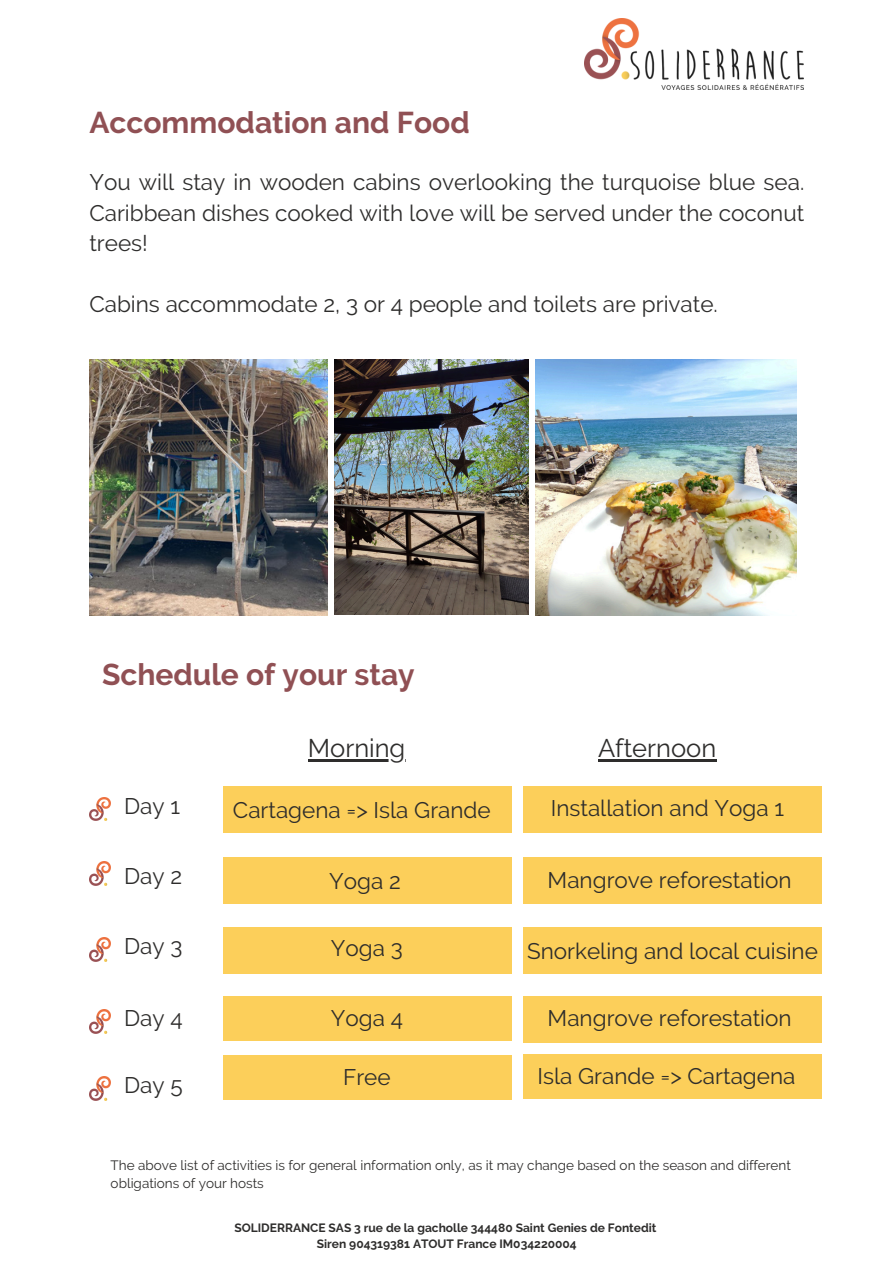
<style>
.page{position:relative;width:894px;height:1264px;background:#fff}
.page>*{position:absolute;margin:0;border:0;box-sizing:border-box;transform-origin:0 0}
.t1{font:700 30px "Raleway";color:#905054}
.t2{font:25.5px "Raleway";color:#2e2d2c}
.t3{font:22.5px/30.3px "Raleway";color:#2e2d2c;text-align:justify}
.t4{font:13.5px/18px "Raleway";color:#2e2d2c}
.t5{font:700 12px "Raleway";color:#2e2d2c}
</style>
<div class="page">
<img style="left:584px;top:19px;width:219px;height:71px">
<div style="left:224px;top:786px;width:288px;height:47px;background:#fccf5a"></div>
<div style="left:224px;top:857px;width:288px;height:47px;background:#fccf5a"></div>
<div style="left:523px;top:786px;width:298px;height:47px;background:#fccf5a"></div>
<div style="left:523px;top:857px;width:298px;height:47px;background:#fccf5a"></div>
<div style="left:523px;top:927px;width:298px;height:46px;background:#fccf5a"></div>
<div style="left:224px;top:927px;width:288px;height:46px;background:#fccf5a"></div>
<div style="left:224px;top:995px;width:288px;height:45px;background:#fccf5a"></div>
<div style="left:523px;top:995px;width:298px;height:47px;background:#fccf5a"></div>
<img style="left:89px;top:1076px;width:22px;height:24px">
<div style="left:523px;top:1054px;width:298px;height:45px;background:#fccf5a"></div>
<div style="left:224px;top:1055px;width:288px;height:44px;background:#fccf5a"></div>
<img style="left:89px;top:359px;width:239px;height:256px">
<img style="left:334px;top:359px;width:194px;height:256px">
<img style="left:535px;top:359px;width:261px;height:256px">
<img style="left:89px;top:797px;width:22px;height:24px">
<img style="left:89px;top:861px;width:22px;height:24px">
<img style="left:89px;top:937px;width:22px;height:24px">
<img style="left:89px;top:1009px;width:22px;height:24px">
<hr style="left:308px;top:759px;width:97px;height:2px;background:#2e2d2c">
<hr style="left:598px;top:759px;width:118px;height:2px;background:#2e2d2c">
<p class="t1" style="left:89px;top:104px;width:382px">Accommodation and Food</p>
<p class="t3" style="left:89px;top:167px;width:716px">You will stay in wooden cabins overlooking the turquoise blue sea.<br>Caribbean dishes cooked with love will be served under the coconut trees!</p>
<h3 class="t3" style="left:89px;top:289px;width:629px">Cabins accommodate 2, 3 or 4 people and toilets are private.</h3>
<h3 class="t1" style="left:102px;top:656px;width:314px">Schedule of your stay</h3>
<p class="t2" style="left:308px;top:732px;width:99px">Morning</p>
<h3 class="t2" style="left:598px;top:732px;width:120px">Afternoon</h3>
<h3 class="t3" style="left:124px;top:791px;width:57px">Day 1</h3>
<h3 class="t3" style="left:233px;top:794px;width:259px">Cartagena =&gt; Isla Grande</h3>
<h2 class="t3" style="left:550px;top:793px;width:235px">Installation and Yoga 1</h2>
<h2 class="t3" style="left:124px;top:861px;width:60px">Day 2</h2>
<p class="t3" style="left:329px;top:866px;width:73px">Yoga 2</p>
<h1 class="t3" style="left:547px;top:864px;width:245px">Mangrove reforestation</h1>
<h3 class="t3" style="left:124px;top:931px;width:60px">Day 3</h3>
<h3 class="t3" style="left:331px;top:933px;width:73px">Yoga 3</h3>
<p class="t3" style="left:527px;top:936px;width:292px">Snorkeling and local cuisine</p>
<h3 class="t3" style="left:124px;top:1003px;width:60px">Day 4</h3>
<p class="t3" style="left:331px;top:1002px;width:74px">Yoga 4</p>
<h3 class="t3" style="left:547px;top:1002px;width:245px">Mangrove reforestation</h3>
<h3 class="t3" style="left:124px;top:1070px;width:60px">Day 5</h3>
<h3 class="t3" style="left:343px;top:1061px;width:49px">Free</h3>
<p class="t3" style="left:537px;top:1060px;width:259px">Isla Grande =&gt; Cartagena</p>
<h3 class="t4" style="left:111px;top:1155px;width:681px">The above list of activities is for general information only, as it may change based on the season and different obligations of your hosts</h3>
<p class="t5" style="left:234px;top:1221px;width:423px">SOLIDERRANCE SAS 3 rue de la gacholle 344480 Saint Genies de Fontedit</p>
<h1 class="t5" style="left:317px;top:1237px;width:261px">Siren 904319381 ATOUT France IM034220004</h1>
</div>
